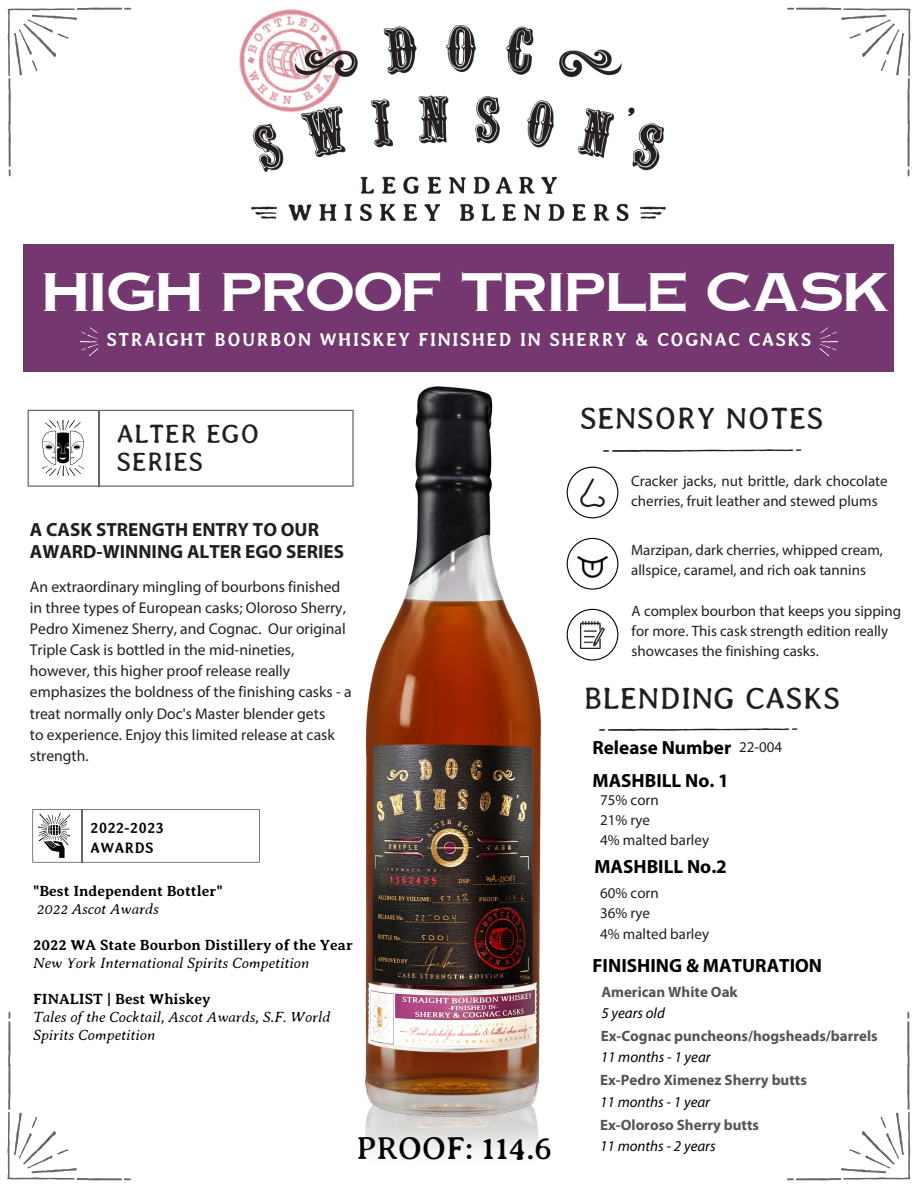
<style>
.page{position:relative;width:918px;height:1188px;background:#fff}
.page>*{position:absolute;margin:0;border:0;box-sizing:border-box;transform-origin:0 0}
.t1{font:700 46.5px "Copperplate Gothic";color:#fff}
.t2{font:31.95px "Averia Serif Libre";color:#000}
.t3{font:30.9px "Averia";color:#231f20}
.t4{font:26.55px "Averia";color:#231f20}
.t5{font:700 19.2px "Myriad Pro";color:#000}
.t6{font:700 19.2px/22.5px "Myriad Pro";color:#221e20}
.t7{font:700 18.9px "Averia";letter-spacing:.05em;color:#fff}
.t8{font:15.6px/21.1px "Myriad Pro";color:#231f20}
.t9{font:700 15.15px "Averia";color:#000}
.t10{font:15px/20.2px "Myriad Pro";color:#231f20}
.t11{font:italic 300 15px "Averia Serif Libre";color:#000}
.t12{font:700 15px "Myriad Pro";color:#545454}
.t13{font:700 15px "Averia Serif Libre";color:#000}
.t14{font:italic 15px "Myriad";color:#000}
</style>
<div class="page">
<img style="left:239px;top:9px;width:91px;height:85px">
<img style="left:252px;top:25px;width:414px;height:196px">
<svg style="left:7px;top:7px;width:124px;height:170px"></svg>
<svg style="left:787px;top:7px;width:124px;height:170px"></svg>
<svg style="left:787px;top:1011px;width:124px;height:170px"></svg>
<svg style="left:7px;top:1011px;width:124px;height:170px"></svg>
<svg style="left:575px;top:467px;width:43px;height:51px"></svg>
<img style="left:581px;top:478px;width:24px;height:28px">
<svg style="left:575px;top:538px;width:43px;height:52px"></svg>
<img style="left:577px;top:556px;width:31px;height:22px">
<svg style="left:575px;top:609px;width:43px;height:52px"></svg>
<img style="left:581px;top:621px;width:23px;height:27px">
<img style="left:603px;top:449px;width:199px;height:3px">
<img style="left:342px;top:371px;width:233px;height:780px">
<svg style="left:28px;top:410px;width:326px;height:77px"></svg>
<hr style="left:99px;top:410px;width:1px;height:76px;background:#000">
<img style="left:43px;top:421px;width:40px;height:55px">
<div style="left:24px;top:244px;width:870px;height:127px;background:#74376f"></div>
<img style="left:599px;top:728px;width:199px;height:3px">
<svg style="left:80px;top:327px;width:19px;height:29px"></svg>
<svg style="left:819px;top:327px;width:19px;height:29px"></svg>
<svg style="left:32px;top:809px;width:228px;height:54px"></svg>
<hr style="left:82px;top:809px;width:1px;height:53px;background:#000">
<img style="left:38px;top:814px;width:32px;height:44px">
<p class="t1" style="left:43px;top:257px;width:849px">HIGH PROOF TRIPLE CASK</p>
<p class="t7" style="left:106px;top:329px;width:707px">STRAIGHT BOURBON WHISKEY FINISHED IN SHERRY &amp; COGNAC CASKS</p>
<p class="t4" style="left:117px;top:419px;width:144px">ALTER EGO</p>
<p class="t4" style="left:117px;top:447px;width:88px">SERIES</p>
<p class="t6" style="left:30px;top:520px;width:316px">A CASK STRENGTH ENTRY TO OUR<br>AWARD-WINNING ALTER EGO SERIES</p>
<p class="t8" style="left:30px;top:577px;width:323px">An extraordinary mingling of bourbons finished in three types of European casks; Oloroso Sherry, Pedro Ximenez Sherry, and Cognac. Our original Triple Cask is bottled in the mid-nineties, however, this higher proof release really emphasizes the boldness of the finishing casks - a treat normally only Doc's Master blender gets</p>
<p class="t8" style="left:30px;top:725px;width:306px">to experience. Enjoy this limited release at cask</p>
<p class="t8" style="left:30px;top:746px;width:60px">strength.</p>
<p class="t9" style="left:90px;top:819px;width:75px">2022-2023</p>
<p class="t9" style="left:90px;top:840px;width:65px">AWARDS</p>
<p class="t13" style="left:33px;top:883px;width:191px">"Best Independent Bottler"</p>
<p class="t11" style="left:37px;top:900px;width:123px">2022 Ascot Awards</p>
<p class="t13" style="left:33px;top:937px;width:321px">2022 WA State Bourbon Distillery of the Year</p>
<p class="t11" style="left:33px;top:954px;width:278px">New York International Spirits Competition</p>
<p class="t13" style="left:33px;top:991px;width:179px">FINALIST | Best Whiskey</p>
<p class="t11" style="left:33px;top:1008px;width:299px">Tales of the Cocktail, Ascot Awards, S.F. World</p>
<p class="t11" style="left:33px;top:1026px;width:124px">Spirits Competition</p>
<p class="t2" style="left:357px;top:1130px;width:197px">PROOF: 114.6</p>
<p class="t3" style="left:580px;top:402px;width:246px">SENSORY NOTES</p>
<p class="t10" style="left:631px;top:472px;width:258px">Cracker jacks, nut brittle, dark chocolate cherries, fruit leather and stewed plums</p>
<p class="t10" style="left:631px;top:541px;width:253px">Marzipan, dark cherries, whipped cream, allspice, caramel, and rich oak tannins</p>
<p class="t10" style="left:632px;top:602px;width:271px">A complex bourbon that keeps you sipping for more. This cask strength edition really showcases the finishing casks.</p>
<p class="t3" style="left:583px;top:682px;width:258px">BLENDING CASKS</p>
<p class="t5" style="left:593px;top:739px;width:140px">Release Number</p>
<p class="t10" style="left:739px;top:738px;width:45px">22-004</p>
<p class="t5" style="left:593px;top:773px;width:138px">MASHBILL No. 1</p>
<p class="t10" style="left:600px;top:791px;width:60px">75% corn</p>
<p class="t10" style="left:600px;top:811px;width:51px">21% rye</p>
<p class="t10" style="left:600px;top:831px;width:110px">4% malted barley</p>
<p class="t5" style="left:594px;top:859px;width:134px">MASHBILL No.2</p>
<p class="t10" style="left:600px;top:884px;width:60px">60% corn</p>
<p class="t10" style="left:600px;top:905px;width:51px">36% rye</p>
<p class="t10" style="left:600px;top:925px;width:110px">4% malted barley</p>
<p class="t5" style="left:593px;top:958px;width:231px">FINISHING &amp; MATURATION</p>
<p class="t12" style="left:601px;top:986px;width:138px">American White Oak</p>
<p class="t14" style="left:601px;top:1006px;width:65px">5 years old</p>
<p class="t12" style="left:601px;top:1030px;width:278px">Ex-Cognac puncheons/hogsheads/barrels</p>
<p class="t14" style="left:601px;top:1050px;width:111px">11 months - 1 year</p>
<p class="t12" style="left:600px;top:1074px;width:208px">Ex-Pedro Ximenez Sherry butts</p>
<p class="t14" style="left:600px;top:1094px;width:111px">11 months - 1 year</p>
<p class="t12" style="left:600px;top:1118px;width:160px">Ex-Oloroso Sherry butts</p>
<p class="t14" style="left:600px;top:1138px;width:117px">11 months - 2 years</p>
</div>
